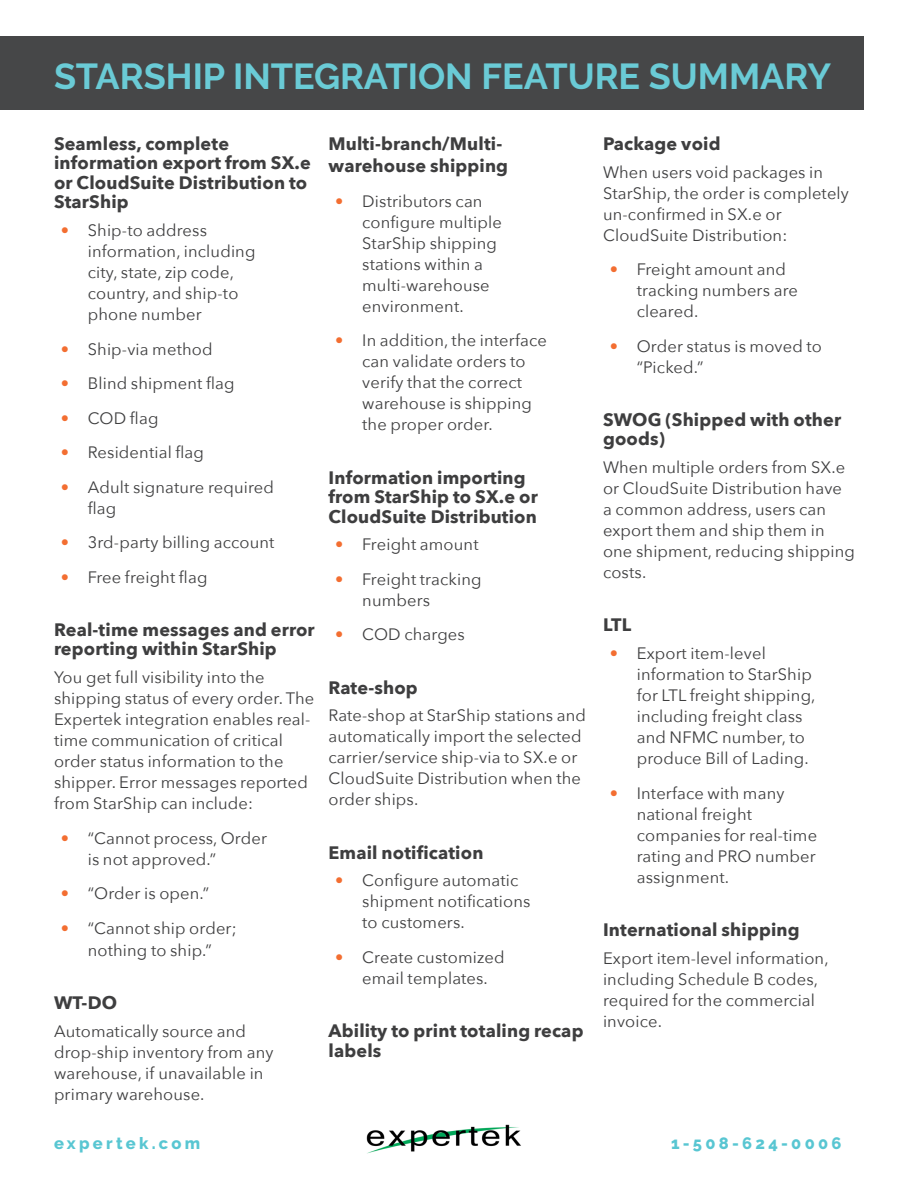
<style>
.page{position:relative;width:918px;height:1188px;background:#fff}
.page>*{position:absolute;margin:0;border:0;box-sizing:border-box;transform-origin:0 0}
.Page_Subtitle{font:700 36px "Raleway";color:#6acbd6}
.Section_bold{font:700 18px/19.5px "Avenir Next";letter-spacing:.01em;color:#3e3e3f}
.Body_Content{font:700 18px/22.5px "Avenir Next";letter-spacing:.01em;color:#3e3e3f}
.Body_Content-2{font:16.5px/21px "Avenir Next";letter-spacing:.01em;color:#3e3e3f}
.Domain_Name{font:800 16.5px "Raleway";letter-spacing:.2em;color:#58c6d2}
.s1{font-weight:200;color:#f36e31}
</style>
<div class="page">
<div style="left:0;top:37px;width:864px;height:73px;background:#464748"></div>
<img style="left:366px;top:1124px;width:155px;height:30px">
<p class="Page_Subtitle" style="left:54px;top:56px;width:779px">STARSHIP INTEGRATION FEATURE SUMMARY</p>
<p class="Section_bold" style="left:54px;top:133px;width:258px">Seamless, complete information export from SX.e or CloudSuite Distribution to<br>StarShip</p>
<p class="Body_Content-2" style="left:88px;top:219px;width:169px;text-indent:-27px"><span class="s1">•</span> Ship-to address information, including city, state, zip code, country, and ship-to phone number</p>
<p class="Body_Content-2" style="left:61px;top:338px;width:153px"><span class="s1">•</span> Ship-via method</p>
<p class="Body_Content-2" style="left:61px;top:372px;width:175px"><span class="s1">•</span> Blind shipment flag</p>
<p class="Body_Content-2" style="left:61px;top:407px;width:99px"><span class="s1">•</span> COD flag</p>
<p class="Body_Content-2" style="left:61px;top:441px;width:145px"><span class="s1">•</span> Residential flag</p>
<p class="Body_Content-2" style="left:88px;top:476px;width:188px;text-indent:-27px"><span class="s1">•</span> Adult signature required flag</p>
<p class="Body_Content-2" style="left:61px;top:531px;width:215px"><span class="s1">•</span> 3rd-party billing account</p>
<p class="Body_Content-2" style="left:61px;top:566px;width:148px"><span class="s1">•</span> Free freight flag</p>
<p class="Section_bold" style="left:54px;top:619px;width:262px">Real-time messages and error reporting within StarShip</p>
<p class="Body_Content-2" style="left:54px;top:666px;width:262px">You get full visibility into the shipping status of every order. The<br>Expertek integration enables real&shy;time communication of critical order status information to the shipper. Error messages reported from StarShip can include:</p>
<p class="Body_Content-2" style="left:88px;top:827px;width:181px;text-indent:-27px"><span class="s1">•</span> “Cannot process, Order is not approved.”</p>
<p class="Body_Content-2" style="left:61px;top:882px;width:150px"><span class="s1">•</span> “Order is open.”</p>
<p class="Body_Content-2" style="left:61px;top:916px;width:177px;line-height:22.5px;text-align:center"><span class="s1">•</span> “Cannot ship order; nothing to ship.”</p>
<p class="Section_bold" style="left:54px;top:993px;width:65px">WT-DO</p>
<p class="Body_Content-2" style="left:54px;top:1020px;width:221px">Automatically source and drop-ship inventory from any warehouse, if unavailable in primary warehouse.</p>
<p class="Body_Content" style="left:328px;top:132px;width:181px">Multi-branch/Multi&shy;warehouse shipping</p>
<p class="Body_Content-2" style="left:362px;top:190px;width:141px;text-indent:-27px"><span class="s1">•</span> Distributors can configure multiple<br>StarShip shipping stations within a multi-warehouse environment.</p>
<p class="Body_Content-2" style="left:362px;top:329px;width:186px;text-indent:-27px"><span class="s1">•</span> In addition, the interface can validate orders to verify that the correct warehouse is shipping the proper order.</p>
<p class="Section_bold" style="left:328px;top:467px;width:211px">Information importing from StarShip to SX.e or<br>CloudSuite Distribution</p>
<p class="Body_Content-2" style="left:335px;top:533px;width:145px"><span class="s1">•</span> Freight amount</p>
<p class="Body_Content-2" style="left:362px;top:568px;width:121px;text-indent:-27px"><span class="s1">•</span> Freight tracking numbers</p>
<p class="Body_Content-2" style="left:335px;top:623px;width:131px"><span class="s1">•</span> COD charges</p>
<p class="Section_bold" style="left:328px;top:677px;width:91px">Rate-shop</p>
<p class="Body_Content-2" style="left:328px;top:704px;width:259px">Rate-shop at StarShip stations and automatically import the selected carrier/service ship-via to SX.e or<br>CloudSuite Distribution when the order ships.</p>
<p class="Section_bold" style="left:328px;top:842px;width:156px">Email notification</p>
<p class="Body_Content-2" style="left:362px;top:869px;width:170px;text-indent:-27px"><span class="s1">•</span> Configure automatic shipment notifications to customers.</p>
<p class="Body_Content-2" style="left:362px;top:946px;width:144px;text-indent:-27px"><span class="s1">•</span> Create customized email templates.</p>
<p class="Section_bold" style="left:328px;top:1021px;width:257px">Ability to print totaling recap labels</p>
<p class="Section_bold" style="left:603px;top:133px;width:119px">Package void</p>
<p class="Body_Content-2" style="left:603px;top:161px;width:247px">When users void packages in<br>StarShip, the order is completely un-confirmed in SX.e or<br>CloudSuite Distribution:</p>
<p class="Body_Content-2" style="left:637px;top:258px;width:163px;text-indent:-27px"><span class="s1">•</span> Freight amount and tracking numbers are cleared.</p>
<p class="Body_Content-2" style="left:637px;top:335px;width:187px;text-indent:-27px"><span class="s1">•</span> Order status is moved to “Picked.”</p>
<p class="Section_bold" style="left:603px;top:409px;width:240px">SWOG (Shipped with other goods)</p>
<p class="Body_Content-2" style="left:603px;top:456px;width:253px">When multiple orders from SX.e or CloudSuite Distribution have a common address, users can export them and ship them in one shipment, reducing shipping costs.</p>
<p class="Section_bold" style="left:603px;top:615px;width:30px">LTL</p>
<p class="Body_Content-2" style="left:637px;top:642px;width:180px;text-indent:-27px"><span class="s1">•</span> Export item-level information to StarShip for LTL freight shipping, including freight class and NFMC number, to produce Bill of Lading.</p>
<p class="Body_Content-2" style="left:637px;top:782px;width:182px;text-indent:-27px"><span class="s1">•</span> Interface with many national freight companies for real-time rating and PRO number assignment.</p>
<p class="Section_bold" style="left:603px;top:919px;width:198px">International shipping</p>
<p class="Body_Content-2" style="left:603px;top:947px;width:227px">Export item-level information, including Schedule B codes, required for the commercial invoice.</p>
<p class="Domain_Name" style="left:54px;top:1134px;width:148px">expertek.com</p>
<p class="Domain_Name" style="left:671px;top:1134px;width:172px">1-508-624-0006</p>
</div>
